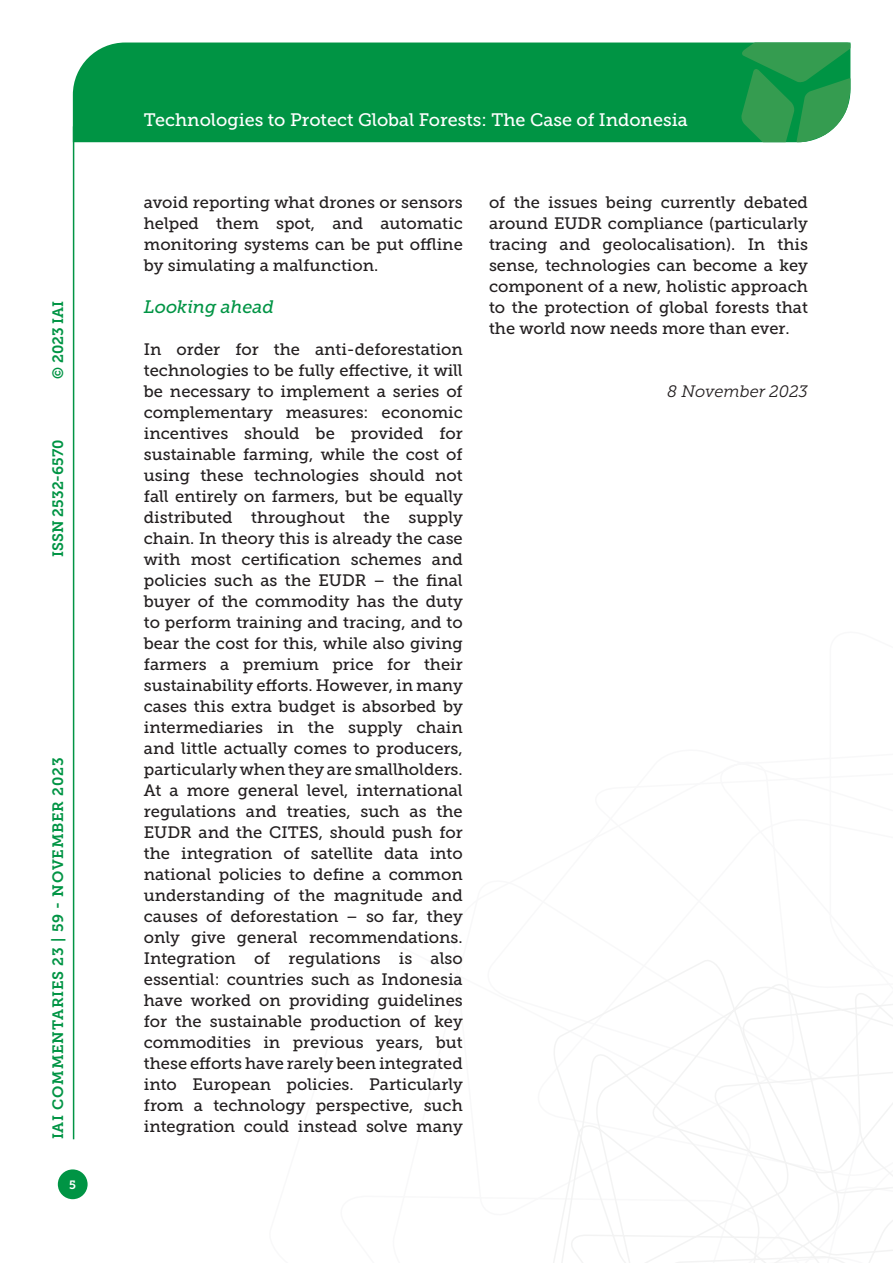
<style>
.page{position:relative;width:893px;height:1263px;background:#fff}
.page>*{position:absolute;margin:0;border:0;box-sizing:border-box;transform-origin:0 0}
.t1{font:18px "Museo Slab 500";color:#fff}
.Titolo_paragrafo_2{font:italic 18px "Museo Slab 500";color:#009444}
.Testo{font:16.5px/21px "Museo Slab 500";color:#231f20;text-align:justify}
.Testo-2{font:italic 16.5px "Museo Slab 300";color:#231f20}
.t2{font:15px "Museo Slab 700";letter-spacing:.05em;color:#009444}
.t3{font:15px "Museo Slab 700";color:#009444}
.t4{font:12px "Museo Slab 700";color:#fff}
</style>
<div class="page">
<svg style="left:553px;top:960px;width:340px;height:303px"></svg>
<div style="left:73px;top:43px;width:668px;height:99px;background:#009444"></div>
<svg style="left:741px;top:43px;width:109px;height:99px"></svg>
<div style="left:58px;top:1169px;width:30px;height:30px;background:#009444;border-radius:50%"></div>
<hr style="left:73px;top:126px;width:1px;height:1013px;background:#009444">
<p class="t2" style="left:50px;top:379px;width:80px;rotate:-90deg">© 2023 IAI</p>
<p class="t3" style="left:50px;top:557px;width:119px;rotate:-90deg">ISSN 2532-6570</p>
<p class="t2" style="left:50px;top:1139px;width:383px;rotate:-90deg">IAI COMMENTARIES 23 | 59 - NOVEMBER 2023</p>
<p class="t4" style="left:69px;top:1178px;width:8px">5</p>
<p class="t1" style="left:144px;top:110px;width:545px">Technologies to Protect Global Forests: The Case of Indonesia</p>
<p class="Testo" style="left:144px;top:192px;width:320px">avoid reporting what drones or sensors helped them spot, and automatic monitoring systems can be put offline by simulating a malfunction.</p>
<p class="Titolo_paragrafo_2" style="left:144px;top:297px;width:132px">Looking ahead</p>
<p class="Testo" style="left:144px;top:339px;width:320px">In order for the anti-deforestation technologies to be fully effective, it will be necessary to implement a series of complementary measures: economic incentives should be provided for sustainable farming, while the cost of using these technologies should not fall entirely on farmers, but be equally distributed throughout the supply chain. In theory this is already the case with most certification schemes and policies such as the EUDR – the final buyer of the commodity has the duty to perform training and tracing, and to bear the cost for this, while also giving farmers a premium price for their sustainability efforts. However, in many cases this extra budget is absorbed by intermediaries in the supply chain and little actually comes to producers, particularly when they are smallholders.<br>At a more general level, international regulations and treaties, such as the EUDR and the CITES, should push for the integration of satellite data into national policies to define a common understanding of the magnitude and causes of deforestation – so far, they only give general recommendations.<br>Integration of regulations is also essential: countries such as Indonesia have worked on providing guidelines for the sustainable production of key commodities in previous years, but these efforts have rarely been integrated into European policies. Particularly from a technology perspective, such integration could instead solve many</p>
<p class="Testo" style="left:489px;top:192px;width:320px">of the issues being currently debated around EUDR compliance (particularly tracing and geolocalisation). In this sense, technologies can become a key component of a new, holistic approach to the protection of global forests that the world now needs more than ever.</p>
<p class="Testo-2" style="left:667px;top:382px;width:142px">8 November 2023</p>
</div>
